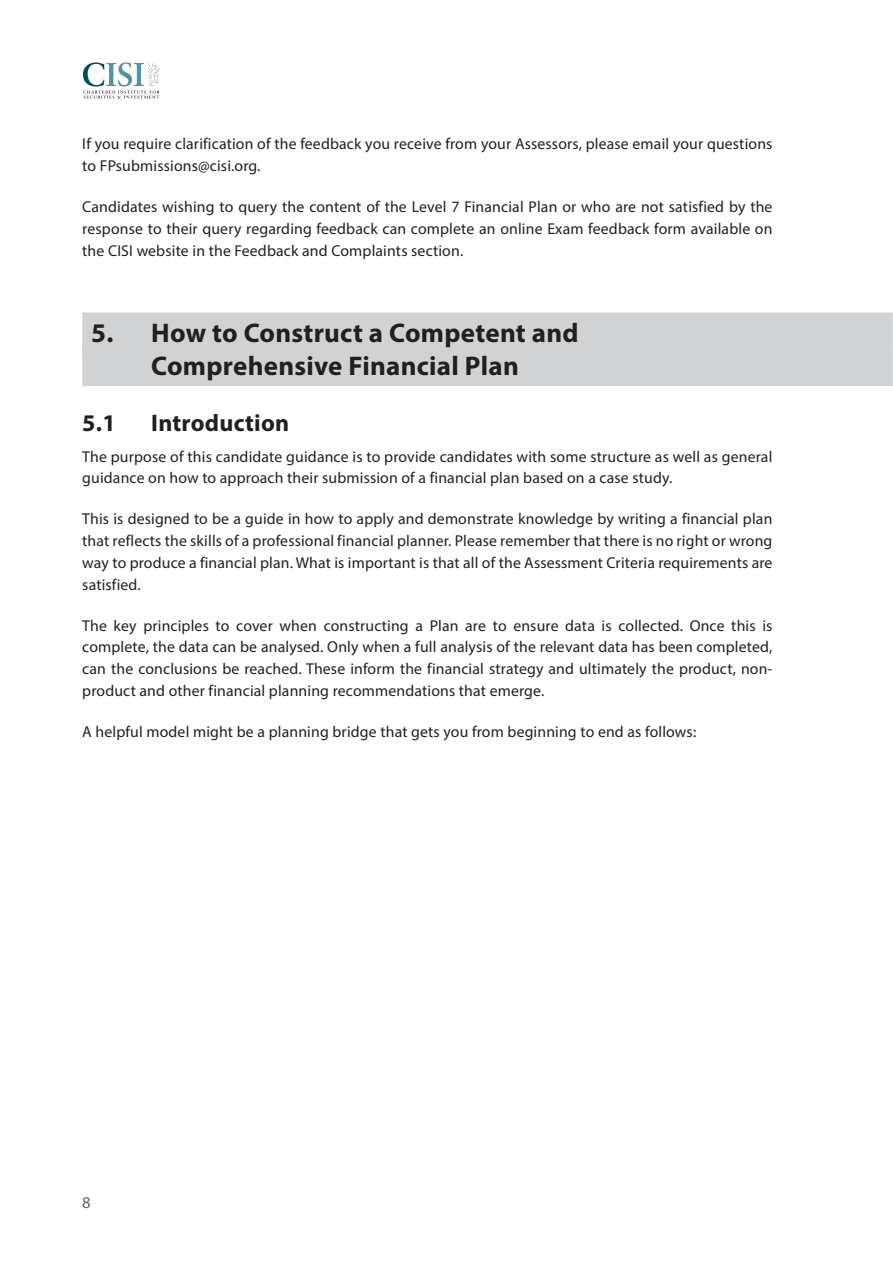
<style>
.page{position:relative;width:893px;height:1263px;background:#fff}
.page>*{position:absolute;margin:0;border:0;box-sizing:border-box;transform-origin:0 0}
.Section_Head_2_Decks{font:700 27px/33px "Myriad Pro";letter-spacing:.01em;color:#231f20;text-align:center}
.Head_1{font:700 24px "Myriad Pro";letter-spacing:.01em;color:#231f20}
.Body_Text{font:16.5px "Myriad Pro";color:#636366}
.Body_Text-2{font:15.75px/21.8px "Myriad Pro";letter-spacing:.01em;color:#231f20;text-align:justify}
</style>
<div class="page">
<svg style="left:83px;top:62px;width:77px;height:37px"></svg>
<div style="left:82px;top:312px;width:811px;height:42px;background:#d1d2d4"></div>
<div style="left:82px;top:347px;width:811px;height:39px;background:#d1d2d4"></div>
<p class="Body_Text-2" style="left:82px;top:133px;width:692px">If you require clarification of the feedback you receive from your Assessors, please email your questions to FPsubmissions@cisi.org.</p>
<p class="Body_Text-2" style="left:82px;top:196px;width:692px">Candidates wishing to query the content of the Level 7 Financial Plan or who are not satisfied by the response to their query regarding feedback can complete an online Exam feedback form available on the CISI website in the Feedback and Complaints section.</p>
<p class="Section_Head_2_Decks" style="left:91px;top:315px;width:489px">5. How to Construct a Competent and<br>Comprehensive Financial Plan</p>
<p class="Head_1" style="left:82px;top:408px;width:35px">5.1</p>
<p class="Head_1" style="left:151px;top:408px;width:139px">Introduction</p>
<p class="Body_Text-2" style="left:82px;top:445px;width:692px">The purpose of this candidate guidance is to provide candidates with some structure as well as general guidance on how to approach their submission of a financial plan based on a case study.</p>
<p class="Body_Text-2" style="left:82px;top:508px;width:692px">This is designed to be a guide in how to apply and demonstrate knowledge by writing a financial plan that reflects the skills of a professional financial planner. Please remember that there is no right or wrong way to produce a financial plan. What is important is that all of the Assessment Criteria requirements are satisfied.</p>
<p class="Body_Text-2" style="left:82px;top:614px;width:692px">The key principles to cover when constructing a Plan are to ensure data is collected. Once this is complete, the data can be analysed. Only when a full analysis of the relevant data has been completed, can the conclusions be reached. These inform the financial strategy and ultimately the product, non&shy;product and other financial planning recommendations that emerge.</p>
<p class="Body_Text-2" style="left:82px;top:720px;width:615px">A helpful model might be a planning bridge that gets you from beginning to end as follows:</p>
<p class="Body_Text" style="left:82px;top:1193px;width:10px">8</p>
</div>
